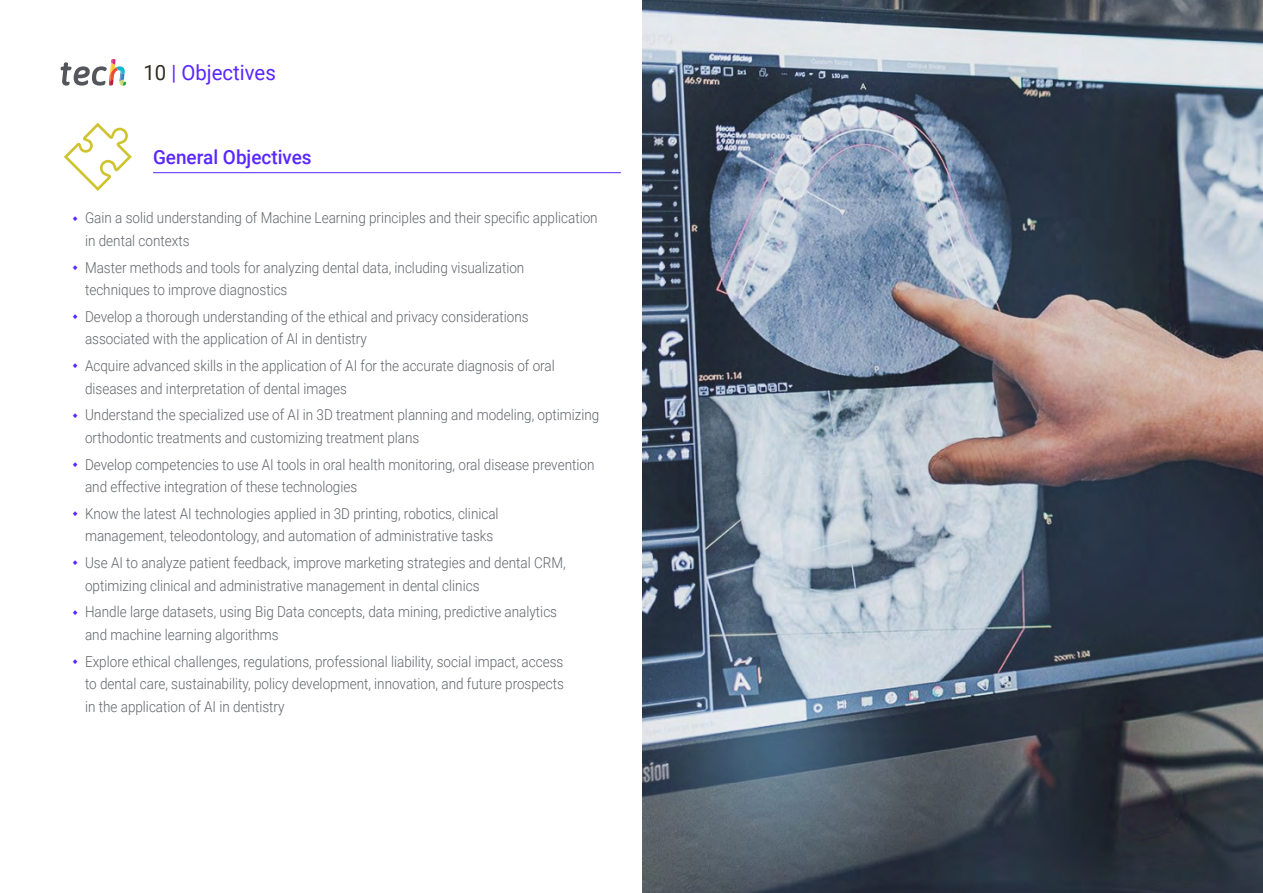
<style>
.page{position:relative;width:1263px;height:893px;background:#fff}
.page>*{position:absolute;margin:0;border:0;box-sizing:border-box;transform-origin:0 0}
.t1{font:21px "Roboto";color:#5927ff}
.t2{font:500 19.5px "Roboto";color:#5927ff}
.t3{font:300 15px/22.5px "Roboto";color:#61646a;scale:.9 1}
.s1{color:#312e20}
</style>
<div class="page">
<hr style="left:153px;top:172px;width:468px;height:1px;background:#5927ff">
<svg style="left:64px;top:123px;width:68px;height:68px"></svg>
<img style="left:642px;top:0;width:621px;height:893px">
<svg style="left:61px;top:59px;width:65px;height:27px"></svg>
<h1 class="t1" style="left:144px;top:57px;width:134px"><span class="s1">10</span> | Objectives</h1>
<h2 class="t2" style="left:153px;top:144px;width:160px">General Objectives</h2>
<p class="t3" style="left:85px;top:206px;width:571px">Gain a solid understanding of Machine Learning principles and their specific application in dental contexts</p>
<p class="t3" style="left:85px;top:255px;width:490px">Master methods and tools for analyzing dental data, including visualization techniques to improve diagnostics</p>
<p class="t3" style="left:85px;top:305px;width:494px">Develop a thorough understanding of the ethical and privacy considerations associated with the application of AI in dentistry</p>
<p class="t3" style="left:85px;top:354px;width:523px">Acquire advanced skills in the application of AI for the accurate diagnosis of oral diseases and interpretation of dental images</p>
<p class="t3" style="left:85px;top:403px;width:573px">Understand the specialized use of AI in 3D treatment planning and modeling, optimizing orthodontic treatments and customizing treatment plans</p>
<p class="t3" style="left:85px;top:452px;width:567px">Develop competencies to use AI tools in oral health monitoring, oral disease prevention and effective integration of these technologies</p>
<p class="t3" style="left:85px;top:502px;width:461px">Know the latest AI technologies applied in 3D printing, robotics, clinical management, teleodontology, and automation of administrative tasks</p>
<p class="t3" style="left:85px;top:551px;width:535px">Use AI to analyze patient feedback, improve marketing strategies and dental CRM, optimizing clinical and administrative management in dental clinics</p>
<p class="t3" style="left:85px;top:600px;width:526px">Handle large datasets, using Big Data concepts, data mining, predictive analytics and machine learning algorithms</p>
<p class="t3" style="left:85px;top:650px;width:534px;text-align:justify">Explore ethical challenges, regulations, professional liability, social impact, access to dental care, sustainability, policy development, innovation, and future prospects in the application of AI in dentistry</p>
</div>
